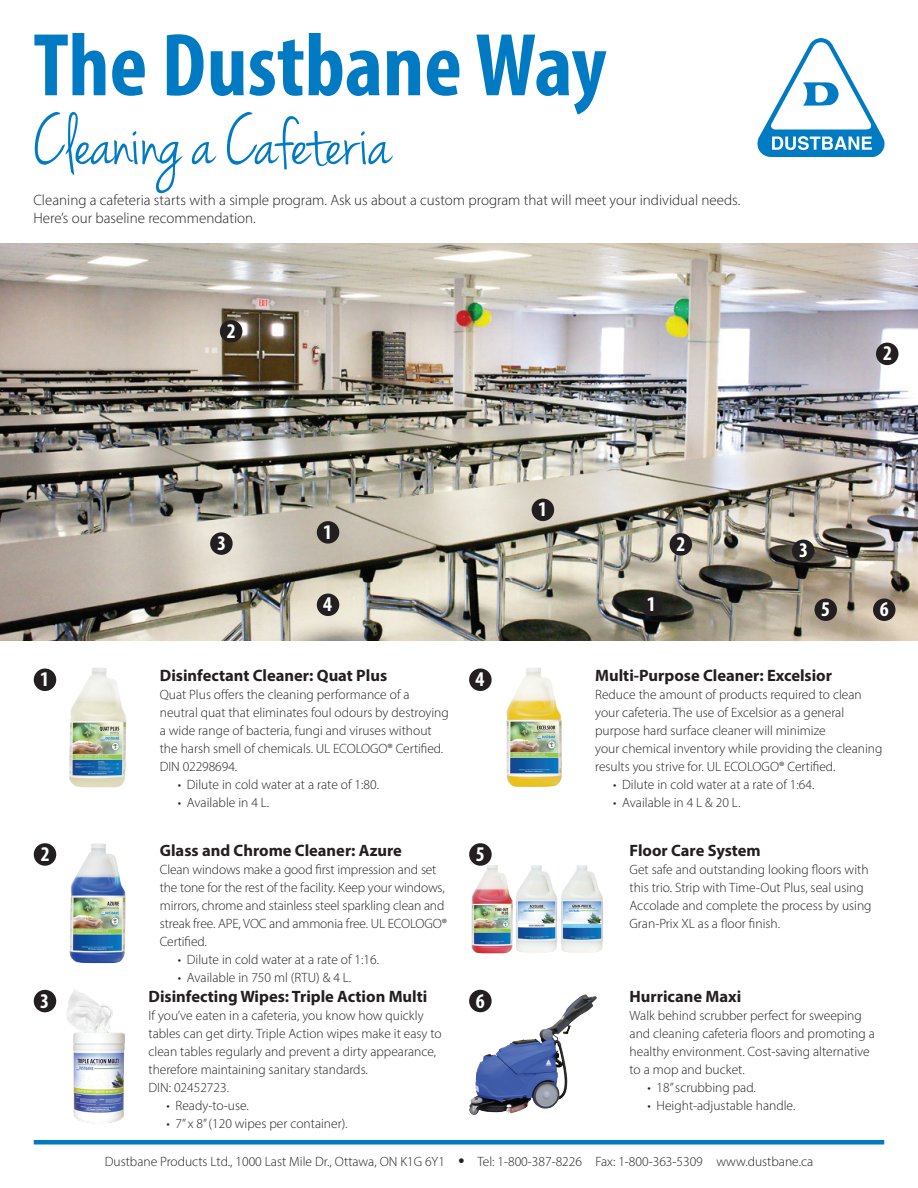
<style>
.page{position:relative;width:918px;height:1188px;background:#fff}
.page>*{position:absolute;margin:0;border:0;box-sizing:border-box;transform-origin:0 0}
.t1{font:700 condensed 90px "Myriad Pro";color:#007ac2}
.t2{font:75px "Jenna Sue";letter-spacing:-.01em;color:#007ac2}
.t3{font:700 condensed 21px "Myriad Pro";color:#fff}
.t4{font:700 16.5px "Myriad Pro";color:#231f20}
.t5{font:300 15px/18px "Myriad Pro";color:#231f20}
.t6{font:300 13.5px/18px "Myriad Pro";color:#231f20}
.s1{font-weight:900;font-size:16.5px}
</style>
<div class="page">
<hr style="left:34px;top:1140px;width:850px;height:4px;background:#007ac2">
<svg style="left:757px;top:38px;width:128px;height:119px"></svg>
<img style="left:0;top:244px;width:918px;height:396px">
<div style="left:876px;top:343px;width:22px;height:22px;background:#231f20;border-radius:50%"></div>
<div style="left:220px;top:320px;width:22px;height:23px;background:#231f20;border-radius:50%"></div>
<div style="left:670px;top:533px;width:22px;height:23px;background:#231f20;border-radius:50%"></div>
<div style="left:532px;top:499px;width:22px;height:22px;background:#231f20;border-radius:50%"></div>
<div style="left:317px;top:521px;width:22px;height:23px;background:#231f20;border-radius:50%"></div>
<div style="left:640px;top:594px;width:23px;height:22px;background:#231f20;border-radius:50%"></div>
<div style="left:210px;top:532px;width:23px;height:23px;background:#231f20;border-radius:50%"></div>
<div style="left:792px;top:540px;width:22px;height:22px;background:#231f20;border-radius:50%"></div>
<div style="left:317px;top:594px;width:22px;height:22px;background:#231f20;border-radius:50%"></div>
<div style="left:814px;top:598px;width:23px;height:23px;background:#231f20;border-radius:50%"></div>
<div style="left:873px;top:598px;width:23px;height:23px;background:#231f20;border-radius:50%"></div>
<div style="left:34px;top:669px;width:22px;height:22px;background:#231f20;border-radius:50%"></div>
<img style="left:69px;top:668px;width:58px;height:120px">
<div style="left:34px;top:843px;width:22px;height:23px;background:#231f20;border-radius:50%"></div>
<img style="left:69px;top:843px;width:57px;height:121px">
<div style="left:469px;top:843px;width:23px;height:23px;background:#231f20;border-radius:50%"></div>
<img style="left:471px;top:861px;width:35px;height:93px">
<img style="left:569px;top:865px;width:34px;height:88px">
<img style="left:506px;top:865px;width:63px;height:88px">
<div style="left:469px;top:669px;width:23px;height:22px;background:#231f20;border-radius:50%"></div>
<img style="left:491px;top:667px;width:71px;height:120px">
<img style="left:469px;top:991px;width:128px;height:124px">
<div style="left:469px;top:990px;width:23px;height:22px;background:#231f20;border-radius:50%"></div>
<div style="left:34px;top:990px;width:22px;height:22px;background:#231f20;border-radius:50%"></div>
<img style="left:67px;top:989px;width:58px;height:135px">
<h1 class="t1" style="left:33px;top:9px;width:575px">The Dustbane Way</h1>
<h2 class="t2" style="left:33px;top:99px;width:360px">Cleaning a Cafeteria</h2>
<p class="t5" style="left:33px;top:191px;width:708px">Cleaning a cafeteria starts with a simple program. Ask us about a custom program that will meet your individual needs.<br>Here’s our baseline recommendation.</p>
<h3 class="t3" style="left:227px;top:318px;width:10px">2</h3>
<h3 class="t3" style="left:217px;top:530px;width:10px">3</h3>
<h3 class="t3" style="left:883px;top:340px;width:10px">2</h3>
<h3 class="t3" style="left:323px;top:519px;width:10px">1</h3>
<h3 class="t3" style="left:538px;top:496px;width:10px">1</h3>
<h3 class="t3" style="left:677px;top:531px;width:10px">2</h3>
<h3 class="t3" style="left:799px;top:537px;width:10px">3</h3>
<h3 class="t3" style="left:323px;top:591px;width:10px">4</h3>
<h3 class="t3" style="left:821px;top:596px;width:10px">5</h3>
<h3 class="t3" style="left:647px;top:591px;width:10px">1</h3>
<h3 class="t3" style="left:880px;top:596px;width:10px">6</h3>
<h3 class="t3" style="left:40px;top:666px;width:10px">1</h3>
<p class="t4" style="left:160px;top:665px;width:229px">Disinfectant Cleaner: Quat Plus</p>
<p class="t6" style="left:160px;top:685px;width:291px">Quat Plus offers the cleaning performance of a neutral quat that eliminates foul odours by destroying a wide range of bacteria, fungi and viruses without the harsh smell of chemicals. UL ECOLOGO® Certified.<br>DIN 02298694.</p>
<p class="t6" style="left:178px;top:775px;width:203px">• Dilute in cold water at a rate of 1:80.</p>
<p class="t6" style="left:178px;top:793px;width:93px">• Available in 4 L.</p>
<h3 class="t3" style="left:476px;top:666px;width:10px">4</h3>
<p class="t4" style="left:595px;top:665px;width:238px">Multi-Purpose Cleaner: Excelsior</p>
<p class="t6" style="left:595px;top:685px;width:289px">Reduce the amount of products required to clean your cafeteria. The use of Excelsior as a general purpose hard surface cleaner will minimize<br>your chemical inventory while providing the cleaning results you strive for. UL ECOLOGO® Certified.</p>
<p class="t6" style="left:613px;top:775px;width:203px">• Dilute in cold water at a rate of 1:64.</p>
<p class="t6" style="left:613px;top:793px;width:129px">• Available in 4 L &amp; 20 L.</p>
<h3 class="t3" style="left:41px;top:841px;width:10px">2</h3>
<p class="t4" style="left:630px;top:839px;width:133px">Floor Care System</p>
<p class="t6" style="left:630px;top:860px;width:244px">Get safe and outstanding looking floors with this trio. Strip with Time-Out Plus, seal using Accolade and complete the process by using Gran-Prix XL as a floor finish.</p>
<p class="t4" style="left:160px;top:839px;width:244px">Glass and Chrome Cleaner: Azure</p>
<p class="t6" style="left:160px;top:860px;width:289px">Clean windows make a good first impression and set the tone for the rest of the facility. Keep your windows, mirrors, chrome and stainless steel sparkling clean and streak free. APE, VOC and ammonia free. UL ECOLOGO® Certified.</p>
<p class="t6" style="left:178px;top:950px;width:203px">• Dilute in cold water at a rate of 1:16.</p>
<p class="t6" style="left:178px;top:968px;width:175px">• Available in 750 ml (RTU) &amp; 4 L.</p>
<h3 class="t3" style="left:476px;top:841px;width:10px">5</h3>
<p class="t4" style="left:148px;top:986px;width:280px">Disinfecting Wipes: Triple Action Multi</p>
<p class="t6" style="left:148px;top:1007px;width:295px">If you’ve eaten in a cafeteria, you know how quickly tables can get dirty. Triple Action wipes make it easy to clean tables regularly and prevent a dirty appearance, therefore maintaining sanitary standards.<br>DIN: 02452723.</p>
<p class="t6" style="left:166px;top:1097px;width:84px">• Ready-to-use.</p>
<p class="t6" style="left:166px;top:1115px;width:183px">• 7” x 8” (120 wipes per container).</p>
<h3 class="t3" style="left:40px;top:988px;width:10px">3</h3>
<h3 class="t3" style="left:476px;top:987px;width:10px">6</h3>
<p class="t4" style="left:630px;top:986px;width:113px">Hurricane Maxi</p>
<p class="t6" style="left:630px;top:1006px;width:247px">Walk behind scrubber perfect for sweeping and cleaning cafeteria floors and promoting a healthy environment. Cost-saving alternative to a mop and bucket.</p>
<p class="t6" style="left:648px;top:1078px;width:110px">• 18” scrubbing pad.</p>
<p class="t6" style="left:648px;top:1096px;width:149px">• Height-adjustable handle.</p>
<p class="t6" style="left:105px;top:1153px;width:710px">Dustbane Products Ltd., 1000 Last Mile Dr., Ottawa, ON K1G 6Y1 <span class="s1">•</span> Tel: 1-800-387-8226 Fax: 1-800-363-5309 www.dustbane.ca</p>
</div>
